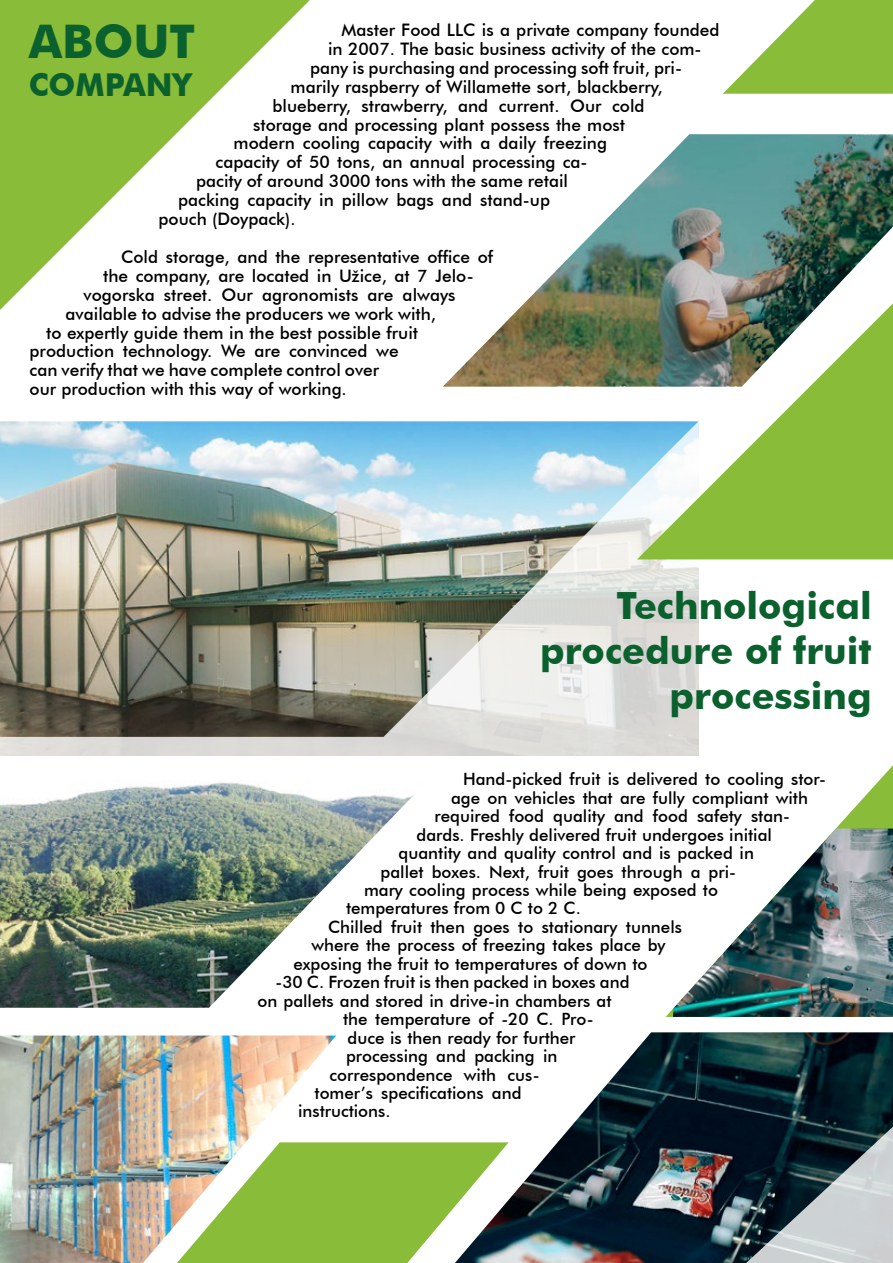
<style>
.page{position:relative;width:893px;height:1263px;background:#fff}
.page>*{position:absolute;margin:0;border:0;box-sizing:border-box;transform-origin:0 0}
.t1{font:700 46.35px "Futura BT";color:#0b612d}
.t2{font:700 37.5px/45px "Futura BT";color:#0b612d;text-align:right}
.t3{font:700 31.5px "Futura BT";color:#0b612d}
.t4{font:500 17.25px "Futura BT";color:#000}
.t5{font:500 16.95px "Futura BT";color:#000}
</style>
<div class="page">
<svg style="left:0;top:0;width:310px;height:310px"></svg>
<img style="left:0;top:1035px;width:336px;height:228px">
<img style="left:0;top:421px;width:698px;height:316px">
<img style="left:0;top:782px;width:414px;height:226px">
<svg style="left:637px;top:387px;width:256px;height:172px;fill:#89bc38"></svg>
<svg style="left:723px;top:0;width:170px;height:94px"></svg>
<svg style="left:177px;top:1142px;width:278px;height:121px;background:#9fc55d"></svg>
<img style="left:443px;top:134px;width:450px;height:253px">
<img style="left:455px;top:1032px;width:438px;height:231px">
<svg style="left:666px;top:765px;width:227px;height:252px"></svg>
<img style="left:673px;top:828px;width:220px;height:189px">
<p class="t4" style="left:342px;top:19px;width:379px">Master Food LLC is a private company founded</p>
<p class="t4" style="left:328px;top:38px;width:375px">in 2007. The basic business activity of the com-</p>
<p class="t4" style="left:310px;top:57px;width:373px">pany is purchasing and processing soft fruit, pri-</p>
<p class="t4" style="left:291px;top:76px;width:374px">marily raspberry of Willamette sort, blackberry,</p>
<p class="t4" style="left:273px;top:95px;width:373px">blueberry, strawberry, and current. Our cold</p>
<p class="t4" style="left:253px;top:114px;width:373px">storage and processing plant possess the most</p>
<p class="t4" style="left:234px;top:133px;width:375px">modern cooling capacity with a daily freezing</p>
<p class="t4" style="left:216px;top:152px;width:374px">capacity of 50 tons, an annual processing ca-</p>
<p class="t4" style="left:196px;top:171px;width:373px">pacity of around 3000 tons with the same retail</p>
<p class="t4" style="left:178px;top:190px;width:373px">packing capacity in pillow bags and stand-up</p>
<p class="t4" style="left:159px;top:208px;width:139px">pouch (Doypack).</p>
<p class="t4" style="left:121px;top:246px;width:373px">Cold storage, and the representative office of</p>
<p class="t4" style="left:103px;top:265px;width:372px">the company, are located in Užice, at 7 Jelo-</p>
<p class="t4" style="left:84px;top:284px;width:373px">vogorska street. Our agronomists are always</p>
<p class="t4" style="left:66px;top:303px;width:372px">available to advise the producers we work with,</p>
<p class="t4" style="left:46px;top:322px;width:373px">to expertly guide them in the best possible fruit</p>
<p class="t4" style="left:30px;top:341px;width:370px">production technology. We are convinced we</p>
<p class="t4" style="left:30px;top:360px;width:351px">can verify that we have complete control over</p>
<p class="t4" style="left:30px;top:379px;width:318px">our production with this way of working.</p>
<h1 class="t1" style="left:29px;top:13px;width:168px">ABOUT</h1>
<h3 class="t3" style="left:29px;top:65px;width:164px">COMPANY</h3>
<h2 class="t2" style="left:540px;top:582px;width:333px">Technological procedure of fruit processing</h2>
<p class="t5" style="left:463px;top:769px;width:365px">Hand-picked fruit is delivered to cooling stor-</p>
<p class="t5" style="left:451px;top:787px;width:358px">age on vehicles that are fully compliant with</p>
<p class="t5" style="left:435px;top:806px;width:357px">required food quality and food safety stan-</p>
<p class="t5" style="left:417px;top:824px;width:357px">dards. Freshly delivered fruit undergoes initial</p>
<p class="t5" style="left:399px;top:843px;width:357px">quantity and quality control and is packed in</p>
<p class="t5" style="left:381px;top:861px;width:357px">pallet boxes. Next, fruit goes through a pri-</p>
<p class="t5" style="left:364px;top:880px;width:356px">mary cooling process while being exposed to</p>
<p class="t5" style="left:346px;top:898px;width:236px">temperatures from 0 C to 2 C.</p>
<p class="t5" style="left:328px;top:916px;width:355px">Chilled fruit then goes to stationary tunnels</p>
<p class="t5" style="left:312px;top:935px;width:355px">where the process of freezing takes place by</p>
<p class="t5" style="left:294px;top:953px;width:355px">exposing the fruit to temperatures of down to</p>
<p class="t5" style="left:276px;top:972px;width:356px">-30 C. Frozen fruit is then packed in boxes and</p>
<p class="t5" style="left:258px;top:990px;width:355px">on pallets and stored in drive-in chambers at</p>
<p class="t5" style="left:343px;top:1009px;width:252px">the temperature of -20 C. Pro-</p>
<p class="t5" style="left:348px;top:1027px;width:229px">duce is then ready for further</p>
<p class="t5" style="left:346px;top:1046px;width:213px">processing and packing in</p>
<p class="t5" style="left:330px;top:1064px;width:211px">correspondence with cus-</p>
<p class="t5" style="left:315px;top:1083px;width:208px">tomer’s specifications and</p>
<p class="t5" style="left:298px;top:1101px;width:94px">instructions.</p>
</div>
